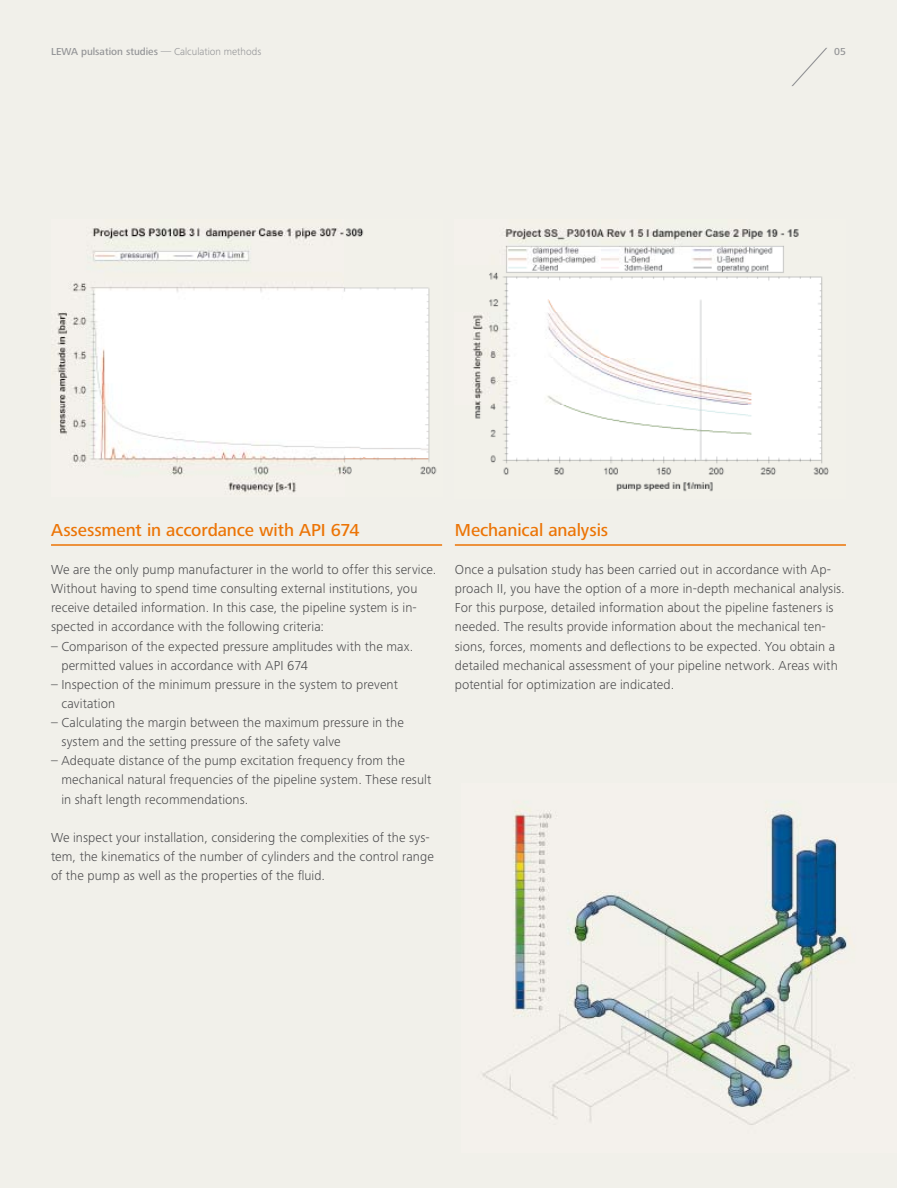
<style>
.page{position:relative;width:897px;height:1188px;background:#f1f0ea}
.page>*{position:absolute;margin:0;border:0;box-sizing:border-box;transform-origin:0 0}
.t1{font:500 18px "Frutiger Next LTW1 G";letter-spacing:-.005em;color:#ec7405}
.t2{font:300 13.5px/19.2px "Frutiger Next LTW1 G";letter-spacing:.01em;color:#4b4b4d}
.t3{font:500 10.5px "Frutiger Next LTW1 G";color:#929395}
.s1{font-weight:300}
</style>
<div class="page">
<img style="left:482px;top:809px;width:368px;height:316px">
<img style="left:57px;top:227px;width:380px;height:267px">
<img style="left:472px;top:228px;width:357px;height:264px">
<hr style="left:51px;top:544px;width:391px;height:2px;background:#ec7405">
<hr style="left:455px;top:544px;width:391px;height:2px;background:#ec7405">
<svg style="left:791px;top:47px;width:36px;height:39px"></svg>
<p class="t3" style="left:51px;top:46px;width:212px">LEWA pulsation studies <span class="s1">— Calculation methods</span></p>
<p class="t3" style="left:834px;top:46px;width:13px">05</p>
<h1 class="t1" style="left:51px;top:519px;width:310px">Assessment in accordance with API 674</h1>
<p class="t2" style="left:51px;top:560px;width:387px">We are the only pump manufacturer in the world to offer this service.<br>Without having to spend time consulting external institutions, you receive detailed information. In this case, the pipeline system is in&shy;spected in accordance with the following criteria:</p>
<p class="t2" style="left:61px;top:636px;width:353px;text-indent:-10px">– Comparison of the expected pressure amplitudes with the max. permitted values in accordance with API 674</p>
<p class="t2" style="left:61px;top:675px;width:338px;text-indent:-10px">– Inspection of the minimum pressure in the system to prevent cavitation</p>
<p class="t2" style="left:61px;top:713px;width:344px;text-indent:-10px">– Calculating the margin between the maximum pressure in the system and the setting pressure of the safety valve</p>
<p class="t2" style="left:61px;top:751px;width:371px;text-indent:-10px">– Adequate distance of the pump excitation frequency from the mechanical natural frequencies of the pipeline system. These result in shaft length recommendations.</p>
<p class="t2" style="left:51px;top:828px;width:384px">We inspect your installation, considering the complexities of the sys&shy;tem, the kinematics of the number of cylinders and the control range of the pump as well as the properties of the fluid.</p>
<h1 class="t1" style="left:455px;top:519px;width:155px">Mechanical analysis</h1>
<p class="t2" style="left:455px;top:560px;width:391px">Once a pulsation study has been carried out in accordance with Ap&shy;proach II, you have the option of a more in-depth mechanical analysis.<br>For this purpose, detailed information about the pipeline fasteners is needed. The results provide information about the mechanical ten&shy;sions, forces, moments and deflections to be expected. You obtain a detailed mechanical assessment of your pipeline network. Areas with potential for optimization are indicated.</p>
</div>
